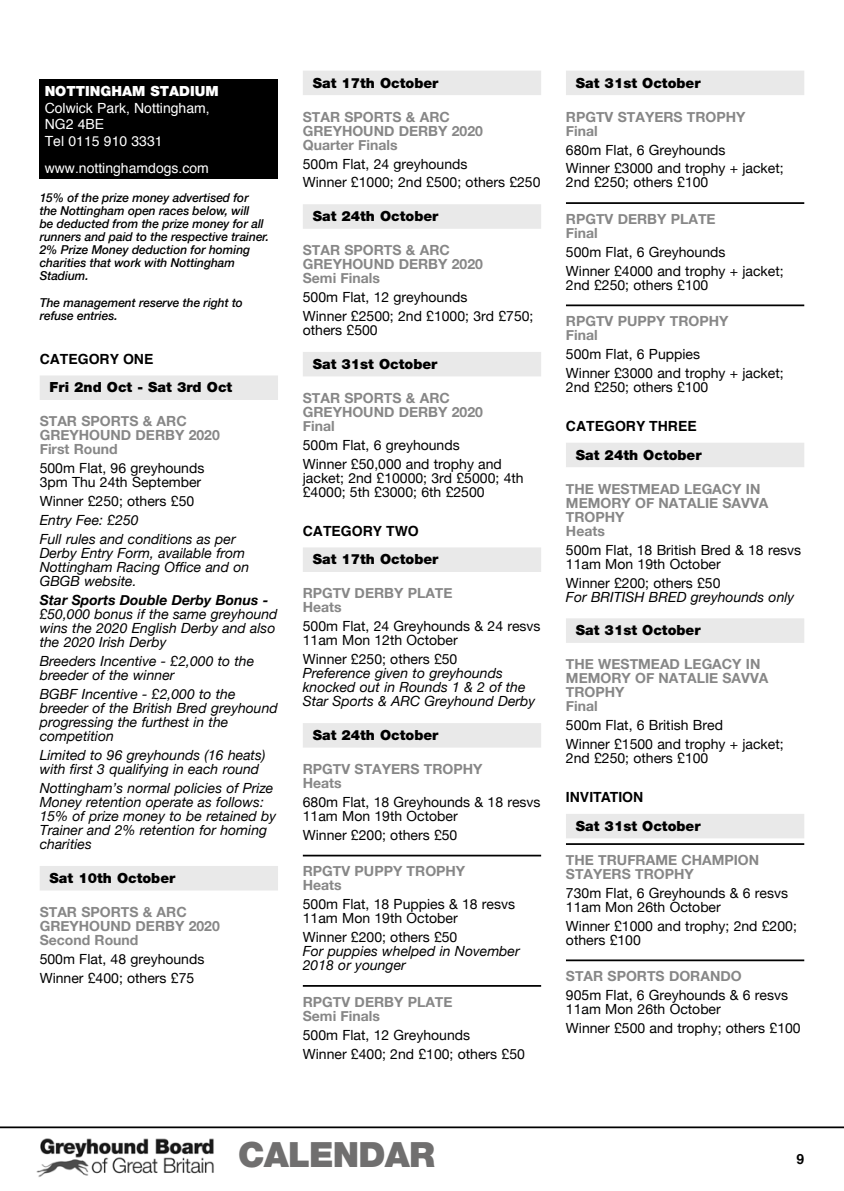
<style>
.page{position:relative;width:844px;height:1191px;background:#fff}
.page>*{position:absolute;margin:0;border:0;box-sizing:border-box;transform-origin:0 0}
.t1{font:900 34.82px "Helvetica Neue";letter-spacing:-.025em;color:#706f6f}
.t2{font:14px/14px "Helvetica Neue";color:#000}
.t3{font:italic 14px/14px "Helvetica Neue";color:#000}
.t4{font:700 14px/14px "Helvetica Neue";color:#878787}
.t5{font:900 14px "Helvetica Neue";color:#000}
.t6{font:14px/16.8px "Helvetica";color:#fff}
.t7{font:700 14px "Helvetica";color:#000}
.t8{font:italic 700 14px "Helvetica Neue";color:#000}
.t9{font:900 14px "Helvetica Neue";color:#fff}
.t10{font:italic 500 12.25px/13.1px "Helvetica Neue";color:#000}
</style>
<div class="page">
<hr style="left:0;top:1126px;width:843px;height:2px;background:#000">
<img style="left:36px;top:1138px;width:178px;height:39px">
<div style="left:40px;top:375px;width:238px;height:25px;background:#e9e9e9"></div>
<div style="left:40px;top:866px;width:238px;height:24px;background:#e9e9e9"></div>
<div style="left:40px;top:79px;width:238px;height:100px;background:#000"></div>
<div style="left:303px;top:71px;width:238px;height:24px;background:#e9e9e9"></div>
<div style="left:303px;top:204px;width:238px;height:25px;background:#e9e9e9"></div>
<div style="left:303px;top:352px;width:238px;height:24px;background:#e9e9e9"></div>
<div style="left:303px;top:547px;width:238px;height:25px;background:#e9e9e9"></div>
<div style="left:303px;top:723px;width:238px;height:24px;background:#e9e9e9"></div>
<hr style="left:303px;top:854px;width:238px;height:2px;background:#000">
<hr style="left:303px;top:985px;width:238px;height:1px;background:#000">
<div style="left:566px;top:71px;width:238px;height:24px;background:#e9e9e9"></div>
<hr style="left:566px;top:202px;width:238px;height:2px;background:#000">
<hr style="left:566px;top:304px;width:238px;height:2px;background:#000">
<div style="left:566px;top:443px;width:238px;height:24px;background:#e9e9e9"></div>
<div style="left:566px;top:618px;width:238px;height:25px;background:#e9e9e9"></div>
<div style="left:566px;top:814px;width:238px;height:24px;background:#e9e9e9"></div>
<hr style="left:566px;top:843px;width:238px;height:2px;background:#000">
<hr style="left:566px;top:959px;width:238px;height:2px;background:#000">
<p class="t9" style="left:45px;top:82px;width:175px">NOTTINGHAM STADIUM</p>
<p class="t6" style="left:45px;top:100px;width:166px">Colwick Park, Nottingham,<br>NG2 4BE<br>Tel 0115 910 3331</p>
<p class="t6" style="left:45px;top:160px;width:166px">www.nottinghamdogs.com</p>
<p class="t10" style="left:40px;top:190px;width:231px">15% of the prize money advertised for<br>the Nottingham open races below, will<br>be deducted from the prize money for all runners and paid to the respective trainer.<br>2% Prize Money deduction for homing charities that work with Nottingham Stadium.</p>
<p class="t10" style="left:40px;top:295px;width:205px">The management reserve the right to refuse entries.</p>
<p class="t7" style="left:40px;top:347px;width:115px">CATEGORY ONE</p>
<p class="t5" style="left:50px;top:379px;width:184px">Fri 2nd Oct - Sat 3rd Oct</p>
<p class="t4" style="left:40px;top:415px;width:181px">STAR SPORTS &amp; ARC<br>GREYHOUND DERBY 2020<br>First Round</p>
<p class="t2" style="left:40px;top:462px;width:166px">500m Flat, 96 greyhounds<br>3pm Thu 24th September</p>
<p class="t2" style="left:40px;top:495px;width:156px">Winner £250; others £50</p>
<p class="t3" style="left:40px;top:511px;width:197px;line-height:18.9px">Entry Fee: £250<br>Full rules and conditions as per</p>
<p class="t3" style="left:40px;top:547px;width:211px">Derby Entry Form, available from<br>Nottingham Racing Office and on<br>GBGB website.</p>
<p class="t8" style="left:40px;top:589px;width:230px">Star Sports Double Derby Bonus -</p>
<p class="t3" style="left:40px;top:608px;width:239px">£50,000 bonus if the same greyhound wins the 2020 English Derby and also the 2020 Irish Derby</p>
<p class="t3" style="left:40px;top:655px;width:216px">Breeders Incentive - £2,000 to the breeder of the winner</p>
<p class="t3" style="left:40px;top:688px;width:239px">BGBF Incentive - £2,000 to the breeder of the British Bred greyhound progressing the furthest in the competition</p>
<p class="t3" style="left:40px;top:749px;width:227px">Limited to 96 greyhounds (16 heats) with first 3 qualifying in each round</p>
<p class="t3" style="left:40px;top:782px;width:238px">Nottingham’s normal policies of Prize<br>Money retention operate as follows:<br>15% of prize money to be retained by<br>Trainer and 2% retention for homing charities</p>
<p class="t5" style="left:50px;top:869px;width:127px">Sat 10th October</p>
<p class="t4" style="left:40px;top:905px;width:181px">STAR SPORTS &amp; ARC<br>GREYHOUND DERBY 2020<br>Second Round</p>
<p class="t2" style="left:40px;top:950px;width:166px;line-height:18.9px">500m Flat, 48 greyhounds<br>Winner £400; others £75</p>
<p class="t5" style="left:313px;top:74px;width:127px">Sat 17th October</p>
<p class="t4" style="left:303px;top:110px;width:181px">STAR SPORTS &amp; ARC<br>GREYHOUND DERBY 2020<br>Quarter Finals</p>
<p class="t2" style="left:303px;top:155px;width:239px;line-height:18.9px">500m Flat, 24 greyhounds<br>Winner £1000; 2nd £500; others £250</p>
<p class="t5" style="left:313px;top:208px;width:127px">Sat 24th October</p>
<p class="t4" style="left:303px;top:243px;width:181px">STAR SPORTS &amp; ARC<br>GREYHOUND DERBY 2020<br>Semi Finals</p>
<p class="t2" style="left:303px;top:288px;width:232px;line-height:18.9px">500m Flat, 12 greyhounds<br>Winner £2500; 2nd £1000; 3rd £750;</p>
<p class="t2" style="left:303px;top:324px;width:76px">others £500</p>
<p class="t5" style="left:313px;top:355px;width:126px">Sat 31st October</p>
<p class="t4" style="left:303px;top:391px;width:181px">STAR SPORTS &amp; ARC<br>GREYHOUND DERBY 2020<br>Final</p>
<p class="t2" style="left:303px;top:436px;width:200px;line-height:18.9px">500m Flat, 6 greyhounds<br>Winner £50,000 and trophy and</p>
<p class="t2" style="left:303px;top:471px;width:222px">jacket; 2nd £10000; 3rd £5000; 4th £4000; 5th £3000; 6th £2500</p>
<p class="t7" style="left:303px;top:519px;width:117px">CATEGORY TWO</p>
<p class="t5" style="left:313px;top:551px;width:127px">Sat 17th October</p>
<p class="t4" style="left:303px;top:587px;width:151px">RPGTV DERBY PLATE<br>Heats</p>
<p class="t2" style="left:303px;top:620px;width:239px">500m Flat, 24 Greyhounds &amp; 24 resvs<br>11am Mon 12th October</p>
<p class="t2" style="left:303px;top:653px;width:156px">Winner £250; others £50</p>
<p class="t3" style="left:303px;top:667px;width:234px">Preference given to greyhounds knocked out in Rounds 1 &amp; 2 of the<br>Star Sports &amp; ARC Greyhound Derby</p>
<p class="t5" style="left:313px;top:726px;width:127px">Sat 24th October</p>
<p class="t4" style="left:303px;top:762px;width:181px">RPGTV STAYERS TROPHY<br>Heats</p>
<p class="t2" style="left:303px;top:796px;width:239px">680m Flat, 18 Greyhounds &amp; 18 resvs<br>11am Mon 19th October</p>
<p class="t2" style="left:303px;top:828px;width:156px">Winner £200; others £50</p>
<p class="t4" style="left:303px;top:864px;width:164px">RPGTV PUPPY TROPHY<br>Heats</p>
<p class="t2" style="left:303px;top:898px;width:214px">500m Flat, 18 Puppies &amp; 18 resvs<br>11am Mon 19th October</p>
<p class="t2" style="left:303px;top:931px;width:156px">Winner £200; others £50</p>
<p class="t3" style="left:303px;top:945px;width:218px">For puppies whelped in November<br>2018 or younger</p>
<p class="t4" style="left:303px;top:995px;width:151px">RPGTV DERBY PLATE<br>Semi Finals</p>
<p class="t2" style="left:303px;top:1026px;width:223px;line-height:18.9px">500m Flat, 12 Greyhounds<br>Winner £400; 2nd £100; others £50</p>
<p class="t5" style="left:575px;top:74px;width:126px">Sat 31st October</p>
<p class="t4" style="left:566px;top:110px;width:181px">RPGTV STAYERS TROPHY<br>Final</p>
<p class="t2" style="left:566px;top:141px;width:219px;line-height:18.9px">680m Flat, 6 Greyhounds<br>Winner £3000 and trophy + jacket;</p>
<p class="t2" style="left:566px;top:176px;width:144px">2nd £250; others £100</p>
<p class="t4" style="left:566px;top:212px;width:151px">RPGTV DERBY PLATE<br>Final</p>
<p class="t2" style="left:566px;top:243px;width:219px;line-height:18.9px">500m Flat, 6 Greyhounds<br>Winner £4000 and trophy + jacket;</p>
<p class="t2" style="left:566px;top:278px;width:144px">2nd £250; others £100</p>
<p class="t4" style="left:566px;top:314px;width:164px">RPGTV PUPPY TROPHY<br>Final</p>
<p class="t2" style="left:566px;top:345px;width:219px;line-height:18.9px">500m Flat, 6 Puppies<br>Winner £3000 and trophy + jacket;</p>
<p class="t2" style="left:566px;top:381px;width:144px">2nd £250; others £100</p>
<p class="t7" style="left:566px;top:414px;width:132px">CATEGORY THREE</p>
<p class="t5" style="left:575px;top:446px;width:127px">Sat 24th October</p>
<p class="t4" style="left:566px;top:482px;width:204px">THE WESTMEAD LEGACY IN<br>MEMORY OF NATALIE SAVVA<br>TROPHY<br>Heats</p>
<p class="t2" style="left:566px;top:543px;width:237px">500m Flat, 18 British Bred &amp; 18 resvs<br>11am Mon 19th October</p>
<p class="t2" style="left:566px;top:576px;width:156px">Winner £200; others £50</p>
<p class="t3" style="left:566px;top:590px;width:230px">For BRITISH BRED greyhounds only</p>
<p class="t5" style="left:575px;top:622px;width:126px">Sat 31st October</p>
<p class="t4" style="left:566px;top:657px;width:204px">THE WESTMEAD LEGACY IN<br>MEMORY OF NATALIE SAVVA<br>TROPHY<br>Final</p>
<p class="t2" style="left:566px;top:716px;width:219px;line-height:18.9px">500m Flat, 6 British Bred<br>Winner £1500 and trophy + jacket;</p>
<p class="t2" style="left:566px;top:752px;width:144px">2nd £250; others £100</p>
<p class="t7" style="left:566px;top:785px;width:79px">INVITATION</p>
<p class="t5" style="left:575px;top:817px;width:126px">Sat 31st October</p>
<p class="t4" style="left:566px;top:853px;width:195px">THE TRUFRAME CHAMPION<br>STAYERS TROPHY</p>
<p class="t2" style="left:566px;top:886px;width:224px">730m Flat, 6 Greyhounds &amp; 6 resvs<br>11am Mon 26th October</p>
<p class="t2" style="left:566px;top:919px;width:232px">Winner £1000 and trophy; 2nd £200; others £100</p>
<p class="t4" style="left:566px;top:969px;width:177px">STAR SPORTS DORANDO</p>
<p class="t2" style="left:566px;top:988px;width:224px">905m Flat, 6 Greyhounds &amp; 6 resvs<br>11am Mon 26th October</p>
<p class="t2" style="left:566px;top:1021px;width:236px">Winner £500 and trophy; others £100</p>
<h1 class="t1" style="left:238px;top:1134px;width:198px">CALENDAR</h1>
<p class="t7" style="left:796px;top:1147px;width:9px">9</p>
</div>
